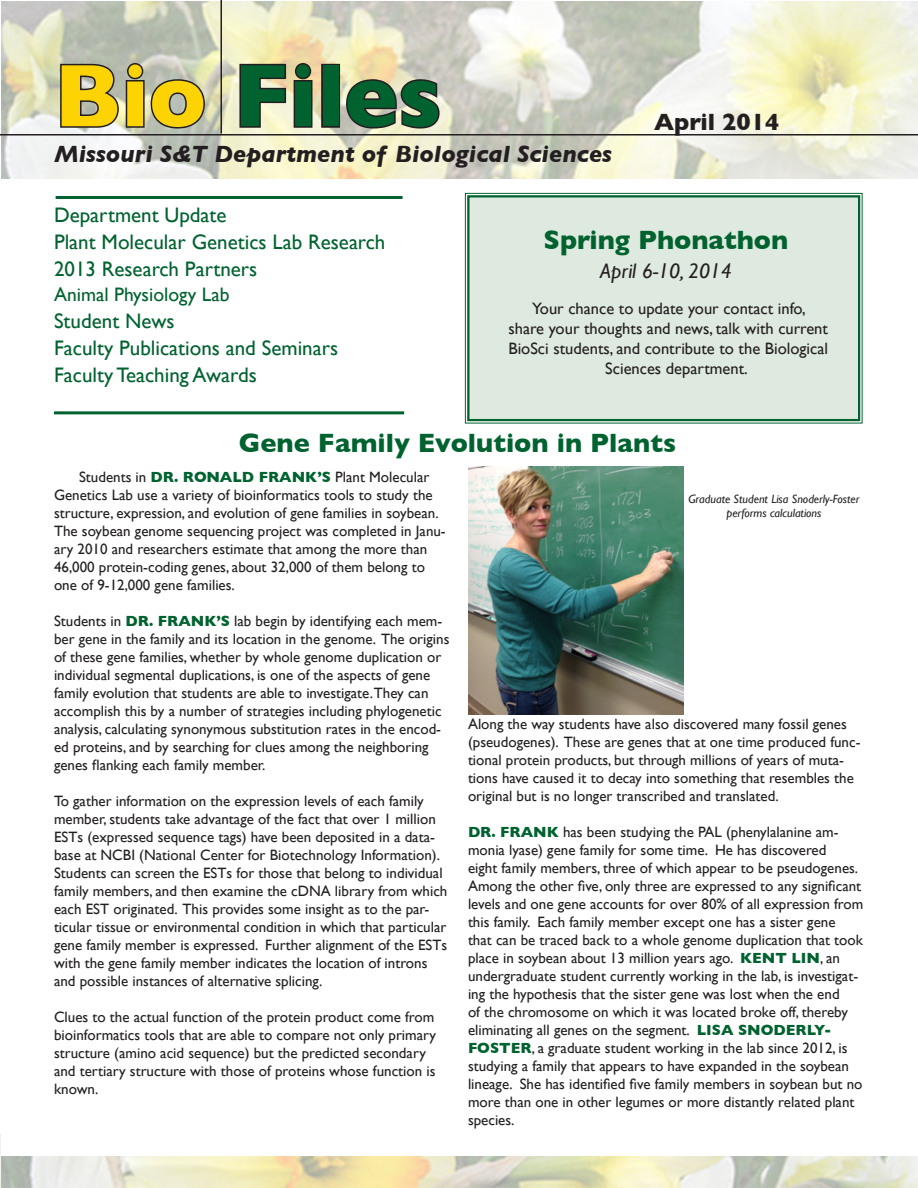
<style>
.page{position:relative;width:918px;height:1188px;background:#fff}
.page>*{position:absolute;margin:0;border:0;box-sizing:border-box;transform-origin:0 0}
.t1{font:700 90px "Gill Sans";color:#00622f}
.t2{font:700 27px "Gill Sans";color:#00622f}
.t3{font:italic 700 24px "Gill Sans";color:#231f20}
.t4{font:700 24px "Gill Sans";color:#231f20}
.t5{font:21px "Gill Sans";color:#00622f}
.t6{font:italic 21px "Gill Sans";color:#231f20}
.t7{font:19.5px "Gill Sans";color:#00622f}
.t8{font:16.5px/19.8px "Gill Sans";color:#231f20}
.t9{font:15px/18px "Gill Sans";color:#231f20}
.t10{font:italic 12px/14.4px "Gill Sans";color:#231f20;text-align:center}
.s1{color:#fed304}
.s2{font-weight:700;color:#00622f}
</style>
<div class="page">
<div style="left:465px;top:193px;width:398px;height:231px;background:#dee9e0"></div>
<div style="left:467px;top:195px;width:393px;height:226px;border:2px solid #00622f"></div>
<img style="left:2px;top:2px;width:916px;height:176px">
<hr style="left:56px;top:196px;width:347px;height:3px;background:#00622f">
<hr style="left:54px;top:411px;width:350px;height:3px;background:#00622f">
<svg style="left:59px;top:62px;width:148px;height:68px;background:#a3a597"></svg>
<svg style="left:238px;top:62px;width:76px;height:67px;background:#beb89c"></svg>
<div style="left:321px;top:64px;width:19px;height:64px;border:3px solid #231f20"></div>
<svg style="left:344px;top:78px;width:97px;height:52px;background:#aba795"></svg>
<hr style="left:0;top:134px;width:918px;height:2px;background:#231f20">
<hr style="left:220px;top:0;width:2px;height:134px;background:#231f20">
<img style="left:1px;top:1156px;width:917px;height:32px">
<img style="left:0;top:1134px;width:1px;height:54px">
<img style="left:468px;top:467px;width:216px;height:247px">
<p class="t1" style="left:54px;top:43px;width:389px"><span class="s1">Bio</span> Files</p>
<p class="t3" style="left:54px;top:140px;width:560px">Missouri S&amp;T Department of Biological Sciences</p>
<p class="t4" style="left:654px;top:108px;width:127px">April 2014</p>
<p class="t5" style="left:54px;top:202px;width:174px">Department Update</p>
<p class="t5" style="left:54px;top:229px;width:333px">Plant Molecular Genetics Lab Research</p>
<p class="t5" style="left:54px;top:256px;width:205px">2013 Research Partners</p>
<p class="t7" style="left:54px;top:283px;width:177px">Animal Physiology Lab</p>
<p class="t5" style="left:54px;top:308px;width:122px">Student News</p>
<p class="t5" style="left:54px;top:335px;width:286px">Faculty Publications and Seminars</p>
<p class="t5" style="left:54px;top:362px;width:204px">Faculty Teaching Awards</p>
<p class="t2" style="left:544px;top:224px;width:246px">Spring Phonathon</p>
<p class="t6" style="left:600px;top:258px;width:133px">April 6-10, 2014</p>
<p class="t8" style="left:532px;top:298px;width:275px">Your chance to update your contact info,</p>
<p class="t8" style="left:508px;top:318px;width:321px">share your thoughts and news, talk with current</p>
<p class="t8" style="left:605px;top:338px;width:224px;text-indent:-97px">BioSci students, and contribute to the Biological<br>Sciences department.</p>
<p class="t2" style="left:239px;top:428px;width:439px">Gene Family Evolution in Plants</p>
<p class="t9" style="left:54px;top:468px;width:393px;text-indent:25px">Students in <span class="s2">DR. RONALD FRANK’S</span> Plant Molecular Genetics Lab use a variety of bioinformatics tools to study the structure, expression, and evolution of gene families in soybean.<br>The soybean genome sequencing project was completed in Janu&shy;ary 2010 and researchers estimate that among the more than 46,000 protein-coding genes, about 32,000 of them belong to one of 9-12,000 gene families.</p>
<p class="t9" style="left:54px;top:612px;width:397px">Students in <span class="s2">DR. FRANK’S</span> lab begin by identifying each mem&shy;ber gene in the family and its location in the genome. The origins of these gene families, whether by whole genome duplication or individual segmental duplications, is one of the aspects of gene family evolution that students are able to investigate.They can accomplish this by a number of strategies including phylogenetic analysis, calculating synonymous substitution rates in the encod&shy;ed proteins, and by searching for clues among the neighboring genes flanking each family member.</p>
<p class="t9" style="left:54px;top:792px;width:395px">To gather information on the expression levels of each family member, students take advantage of the fact that over 1 million ESTs (expressed sequence tags) have been deposited in a data&shy;base at NCBI (National Center for Biotechnology Information).<br>Students can screen the ESTs for those that belong to individual family members, and then examine the cDNA library from which each EST originated. This provides some insight as to the par&shy;ticular tissue or environmental condition in which that particular gene family member is expressed. Further alignment of the ESTs with the gene family member indicates the location of introns and possible instances of alternative splicing.</p>
<p class="t9" style="left:54px;top:1008px;width:384px">Clues to the actual function of the protein product come from bioinformatics tools that are able to compare not only primary structure (amino acid sequence) but the predicted secondary and tertiary structure with those of proteins whose function is known.</p>
<p class="t10" style="left:688px;top:492px;width:173px">Graduate Student Lisa Snoderly-Foster performs calculations</p>
<p class="t9" style="left:468px;top:715px;width:394px">Along the way students have also discovered many fossil genes (pseudogenes). These are genes that at one time produced func&shy;tional protein products, but through millions of years of muta&shy;tions have caused it to decay into something that resembles the original but is no longer transcribed and translated.</p>
<p class="t9" style="left:468px;top:823px;width:397px"><span class="s2">DR. FRANK</span> has been studying the PAL (phenylalanine am&shy;monia lyase) gene family for some time. He has discovered<br>eight family members, three of which appear to be pseudogenes.<br>Among the other five, only three are expressed to any significant levels and one gene accounts for over 80% of all expression from this family. Each family member except one has a sister gene<br>that can be traced back to a whole genome duplication that took place in soybean about 13 million years ago. <span class="s2">KENT LIN</span>, an undergraduate student currently working in the lab, is investigat&shy;ing the hypothesis that the sister gene was lost when the end<br>of the chromosome on which it was located broke off, thereby eliminating all genes on the segment. <span class="s2">LISA SNODERLY-FOSTER</span>, a graduate student working in the lab since 2012, is studying a family that appears to have expanded in the soybean lineage. She has identified five family members in soybean but no more than one in other legumes or more distantly related plant species.</p>
</div>
